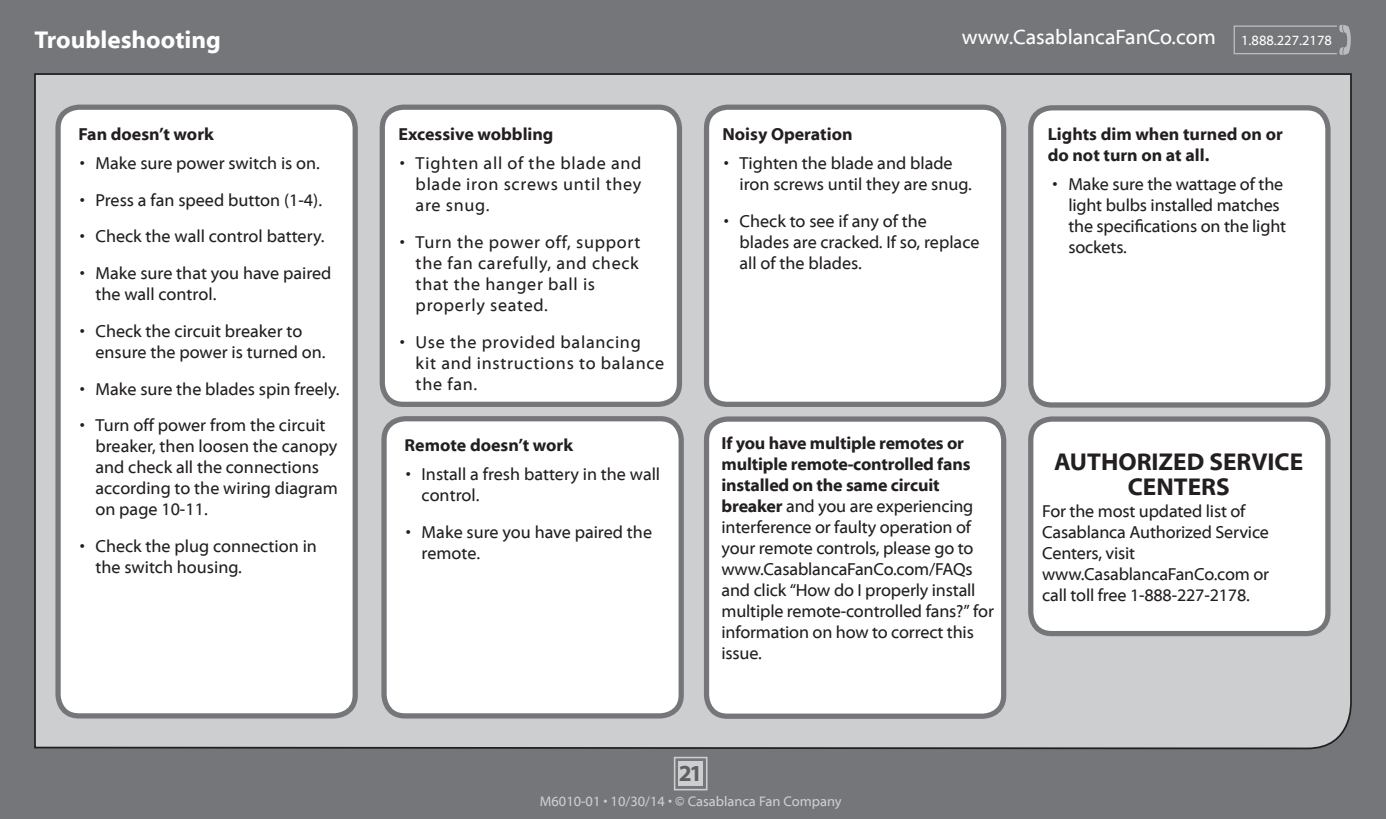
<style>
.page{position:relative;width:1386px;height:819px;background:#757679}
.page>*{position:absolute;margin:0;border:0;box-sizing:border-box;transform-origin:0 0}
.t1{font:700 24.5px/24.2px "Myriad Web Pro";color:#231f20;text-align:center}
.Heading{font:700 24.5px "Myriad Web Pro";color:#fff}
.t2{font:700 22.75px "Myriad Web Pro";color:#5f5f62}
.t3{font:21px "Myriad Web Pro";color:#fff}
.instruction{font:17.5px/21px "Myriad Web Pro";color:#231f20}
.instruction-2{font:17.5px/21px "Myriad Web Pro";letter-spacing:.04em;color:#231f20}
.instruction-3{font:700 17.5px/21px "Myriad Web Pro";color:#231f20}
.t4{font:14px "Myriad Web Pro";color:#cdced0}
.s1{font-size:14px}
.s2{font-weight:700}
</style>
<div class="page">
<svg style="left:1339px;top:25px;width:12px;height:30px"></svg>
<div style="left:1234px;top:25px;width:104px;height:29px;border:1px solid #babdbe"></div>
<div style="left:679px;top:761px;width:24px;height:25px;background:#cdced0"></div>
<div style="left:674px;top:757px;width:34px;height:33px;border:2px solid #cdced0"></div>
<div style="left:34px;top:73px;width:1318px;height:677px;background:#cdced0"></div>
<div style="left:382px;top:107px;width:297px;height:297px;background:#fff;border-radius:21px"></div>
<div style="left:380px;top:105px;width:302px;height:302px;border:5px solid #757679;border-radius:21px"></div>
<div style="left:707px;top:107px;width:297px;height:297px;background:#fff;border-radius:21px"></div>
<div style="left:704px;top:105px;width:302px;height:302px;border:5px solid #757679;border-radius:21px"></div>
<div style="left:58px;top:107px;width:297px;height:609px;background:#fff;border-radius:21px"></div>
<div style="left:55px;top:105px;width:303px;height:614px;border:5px solid #757679;border-radius:21px"></div>
<div style="left:1031px;top:108px;width:297px;height:297px;background:#fff;border-radius:21px"></div>
<div style="left:1028px;top:105px;width:303px;height:303px;border:5px solid #757679;border-radius:21px"></div>
<div style="left:384px;top:419px;width:297px;height:297px;background:#fff;border-radius:21px"></div>
<div style="left:381px;top:416px;width:303px;height:303px;border:5px solid #757679;border-radius:21px"></div>
<div style="left:1031px;top:419px;width:297px;height:215px;background:#fff;border-radius:21px"></div>
<div style="left:1028px;top:416px;width:303px;height:220px;border:5px solid #757679;border-radius:21px"></div>
<div style="left:707px;top:419px;width:297px;height:297px;background:#fff;border-radius:21px"></div>
<div style="left:704px;top:416px;width:302px;height:303px;border:5px solid #757679;border-radius:21px"></div>
<p class="Heading" style="left:34px;top:27px;width:188px">Troubleshooting</p>
<p class="instruction-3" style="left:78px;top:124px;width:137px">Fan doesn’t work</p>
<p class="instruction" style="left:80px;top:153px;width:242px">• Make sure power switch is on.</p>
<p class="instruction" style="left:80px;top:190px;width:244px">• Press a fan speed button (1-4).</p>
<p class="instruction" style="left:80px;top:226px;width:246px">• Check the wall control battery.</p>
<p class="instruction" style="left:95px;top:263px;width:238px;text-indent:-16px">• Make sure that you have paired the wall control.</p>
<p class="instruction" style="left:95px;top:321px;width:232px;text-indent:-16px">• Check the circuit breaker to ensure the power is turned on.</p>
<p class="instruction" style="left:80px;top:379px;width:261px">• Make sure the blades spin freely.</p>
<p class="instruction" style="left:95px;top:415px;width:244px;text-indent:-16px">• Turn off power from the circuit breaker, then loosen the canopy and check all the connections according to the wiring diagram on page 10-11.</p>
<p class="instruction" style="left:95px;top:536px;width:223px;text-indent:-16px">• Check the plug connection in the switch housing.</p>
<p class="instruction-3" style="left:399px;top:124px;width:156px">Excessive wobbling</p>
<p class="instruction" style="left:416px;top:153px;width:227px;text-align:justify;text-indent:-16px">• Tighten all of the blade and blade iron screws until they are snug.</p>
<p class="instruction-2" style="left:416px;top:232px;width:226px;text-indent:-16px">• Turn the power off, support the fan carefully, and check that the hanger ball is properly seated.</p>
<p class="instruction-2" style="left:416px;top:332px;width:250px;text-indent:-16px">• Use the provided balancing kit and instructions to balance the fan.</p>
<p class="instruction-3" style="left:405px;top:435px;width:170px">Remote doesn’t work</p>
<p class="instruction" style="left:422px;top:464px;width:240px;text-indent:-16px">• Install a fresh battery in the wall control.</p>
<p class="instruction" style="left:422px;top:522px;width:232px;text-indent:-16px">• Make sure you have paired the remote.</p>
<p class="t3" style="left:962px;top:26px;width:372px">www.CasablancaFanCo.com <span class="s1">1.888.227.2178</span></p>
<p class="instruction-3" style="left:722px;top:124px;width:132px">Noisy Operation</p>
<p class="instruction" style="left:740px;top:153px;width:234px;text-indent:-16px">• Tighten the blade and blade iron screws until they are snug.</p>
<p class="instruction" style="left:740px;top:211px;width:241px;text-indent:-16px">• Check to see if any of the blades are cracked. If so, replace all of the blades.</p>
<p class="instruction-3" style="left:1048px;top:124px;width:237px">Lights dim when turned on or do not turn on at all.</p>
<p class="instruction" style="left:1068px;top:174px;width:219px;text-indent:-16px">• Make sure the wattage of the light bulbs installed matches the specifications on the light sockets.</p>
<p class="instruction" style="left:722px;top:433px;width:274px"><span class="s2">If you have multiple remotes or multiple remote-controlled fans installed on the same circuit breaker</span> and you are experiencing interference or faulty operation of your remote controls, please go to www.CasablancaFanCo.com/FAQs and click “How do I properly install multiple remote-controlled fans?” for information on how to correct this issue.</p>
<p class="t1" style="left:1054px;top:451px;width:250px">AUTHORIZED SERVICE<br>CENTERS</p>
<p class="instruction" style="left:1042px;top:501px;width:228px">For the most updated list of<br>Casablanca Authorized Service<br>Centers, visit www.CasablancaFanCo.com or call toll free 1-888-227-2178.</p>
<h2 class="t2" style="left:679px;top:761px;width:25px">21</h2>
<p class="t4" style="left:540px;top:793px;width:303px">M6010-01 • 10/30/14 • © Casablanca Fan Company</p>
</div>
